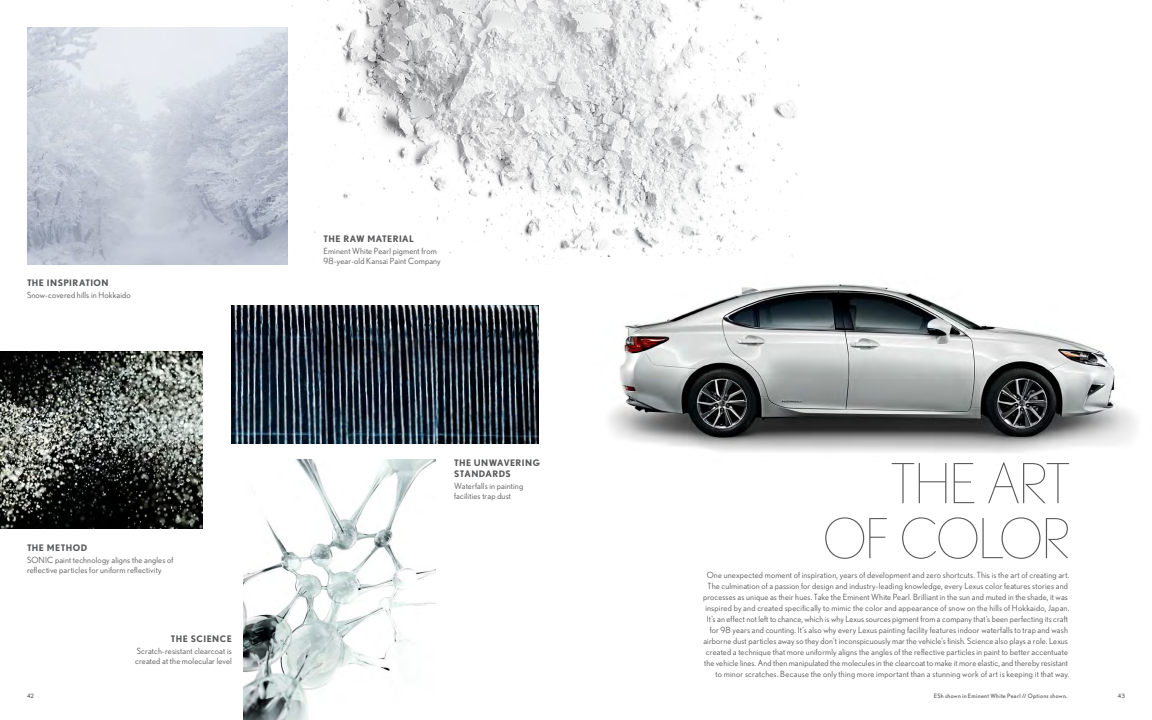
<style>
.page{position:relative;width:1152px;height:720px;background:#fff}
.page>*{position:absolute;margin:0;border:0;box-sizing:border-box;transform-origin:0 0}
.Headlines-light{font:200 55px/55px "Nobel";letter-spacing:-.035em;color:#58595b;text-align:right}
._4__Caption_Headline{font:700 9px/11px "Nobel";letter-spacing:.045em;color:#58595b}
.Body_copy{font:8.5px/11px "Nobel";letter-spacing:.015em;color:#58595b}
.t1{font:6px "Nobel";letter-spacing:.055em;color:#58595b}
</style>
<div class="page">
<img style="left:291px;top:0;width:509px;height:261px">
<img style="left:232px;top:306px;width:307px;height:138px">
<img style="left:244px;top:460px;width:191px;height:260px">
<img style="left:27px;top:27px;width:261px;height:237px">
<img style="left:0;top:351px;width:202px;height:177px">
<img style="left:567px;top:257px;width:569px;height:196px">
<p class="_4__Caption_Headline" style="left:27px;top:277px;width:83px">THE INSPIRATION</p>
<p class="Body_copy" style="left:27px;top:290px;width:105px">Snow-covered hills in Hokkaido</p>
<p class="_4__Caption_Headline" style="left:324px;top:233px;width:92px">THE RAW MATERIAL</p>
<p class="Body_copy" style="left:324px;top:246px;width:119px;line-height:10px">Eminent White Pearl pigment from<br>98-year-old Kansai Paint Company</p>
<p class="_4__Caption_Headline" style="left:454px;top:457px;width:87px">THE UNWAVERING<br>STANDARDS</p>
<p class="Body_copy" style="left:454px;top:481px;width:71px;line-height:10px">Waterfalls in painting facilities trap dust</p>
<p class="Headlines-light" style="left:823px;top:456px;width:250px">THE ART<br>OF COLOR</p>
<p class="Body_copy" style="left:703px;top:569px;width:368px;text-align:right">One unexpected moment of inspiration, years of development and zero shortcuts. This is the art of creating art.<br>The culmination of a passion for design and industry-leading knowledge, every Lexus color features stories and processes as unique as their hues. Take the Eminent White Pearl. Brilliant in the sun and muted in the shade, it was inspired by and created specifically to mimic the color and appearance of snow on the hills of Hokkaido, Japan.<br>It’s an effect not left to chance, which is why Lexus sources pigment from a company that’s been perfecting its craft for 98 years and counting. It’s also why every Lexus painting facility features indoor waterfalls to trap and wash airborne dust particles away so they don’t inconspicuously mar the vehicle’s finish. Science also plays a role. Lexus created a technique that more uniformly aligns the angles of the reflective particles in paint to better accentuate the vehicle lines. And then manipulated the molecules in the clearcoat to make it more elastic, and thereby resistant to minor scratches. Because the only thing more important than a stunning work of art is keeping it that way.</p>
<p class="t1" style="left:934px;top:692px;width:135px">ESh shown in Eminent White Pearl // Options shown.</p>
<p class="_4__Caption_Headline" style="left:27px;top:542px;width:62px">THE METHOD</p>
<p class="Body_copy" style="left:27px;top:555px;width:148px;line-height:10px">SONIC paint technology aligns the angles of reflective particles for uniform reflectivity</p>
<p class="_4__Caption_Headline" style="left:171px;top:633px;width:62px">THE SCIENCE</p>
<p class="Body_copy" style="left:135px;top:646px;width:98px;line-height:10px">Scratch-resistant clearcoat is created at the molecular level</p>
<p class="t1" style="left:27px;top:692px;width:8px">42</p>
<p class="t1" style="left:1118px;top:692px;width:9px">43</p>
</div>
